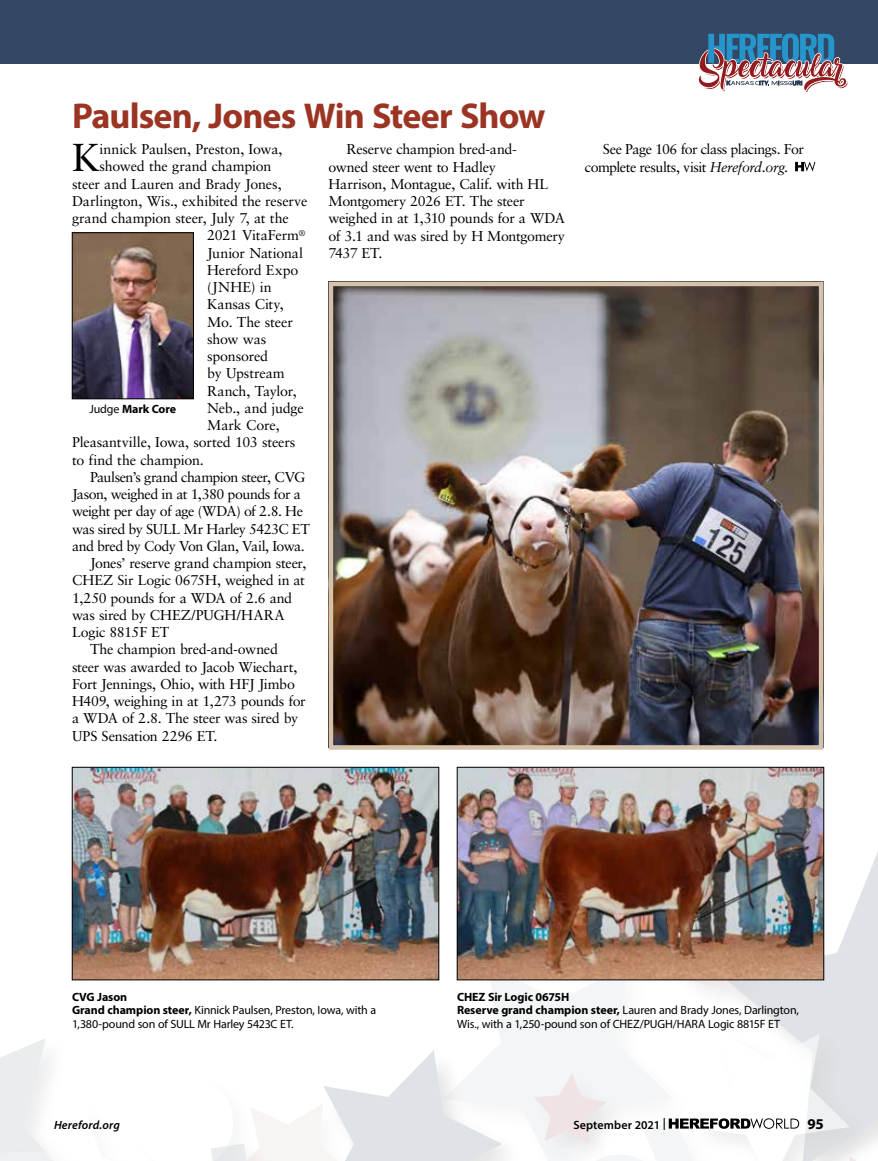
<style>
.page{position:relative;width:878px;height:1161px;background:#fff}
.page>*{position:absolute;margin:0;border:0;box-sizing:border-box;transform-origin:0 0}
.t1{font:39px "Sabon LT Pro";color:#000}
.t2{font:700 36px "Myriad Pro";letter-spacing:-.025em;color:#9c3423}
.t3{font:700 15px "Myriad Pro";color:#000}
.t4{font:14.25px/17.2px "Sabon LT Pro";letter-spacing:-.02em;color:#000}
.t5{font:14.25px/17.2px "Sabon LT Pro";letter-spacing:-.04em;color:#000}
.t6{font:12px/13.5px "Myriad Pro";letter-spacing:-.015em;color:#000}
.t7{font:600 12px "Myriad Pro";letter-spacing:.01em;color:#000}
.t8{font:700 12px "Myriad Pro";letter-spacing:-.005em;color:#000}
.t9{font:italic 600 12px "Myriad Pro";letter-spacing:.015em;color:#000}
.s1{font-style:italic}
.s2{font-weight:400}
.s3{font-weight:700}
</style>
<div class="page">
<div style="left:0;top:0;width:878px;height:64px;background:#324864"></div>
<svg style="left:698px;top:34px;width:149px;height:58px"></svg>
<svg style="left:724px;top:845px;width:154px;height:177px;fill:#dfe2e6"></svg>
<svg style="left:456px;top:964px;width:216px;height:74px;fill:#f4f5f6"></svg>
<img style="left:772px;top:1022px;width:106px;height:12px">
<svg style="left:0;top:1025px;width:502px;height:136px"></svg>
<img style="left:459px;top:769px;width:363px;height:209px">
<div style="left:457px;top:767px;width:367px;height:213px;border:1px solid #000"></div>
<img style="left:74px;top:769px;width:363px;height:209px">
<div style="left:72px;top:767px;width:367px;height:213px;border:1px solid #000"></div>
<svg style="left:795px;top:162px;width:20px;height:9px"></svg>
<img style="left:74px;top:235px;width:118px;height:162px">
<div style="left:72px;top:233px;width:122px;height:166px;border:1px solid #000"></div>
<img style="left:333px;top:287px;width:485px;height:458px">
<div style="left:328px;top:282px;width:495px;height:468px;border:4px solid #d4c2ab"></div>
<svg style="left:534px;top:1034px;width:344px;height:127px"></svg>
<h2 class="t2" style="left:72px;top:92px;width:475px">Paulsen, Jones Win Steer Show</h2>
<h1 class="t1" style="left:72px;top:133px;width:30px">K</h1>
<p class="t4" style="left:99px;top:140px;width:184px">innick Paulsen, Preston, Iowa,</p>
<p class="t4" style="left:328px;top:140px;width:238px;text-indent:18px">Reserve champion bred-and-<br>owned steer went to Hadley<br>Harrison, Montague, Calif. with HL<br>Montgomery 2026 ET. The steer weighed in at 1,310 pounds for a WDA of 3.1 and was sired by H Montgomery<br>7437 ET.</p>
<p class="t5" style="left:585px;top:140px;width:220px;text-indent:18px">See Page 106 for class placings. For complete results, visit <span class="s1">Hereford.org</span>.</p>
<p class="t4" style="left:99px;top:157px;width:173px">showed the grand champion</p>
<p class="t4" style="left:72px;top:175px;width:211px">steer and Lauren and Brady Jones,</p>
<p class="t4" style="left:72px;top:192px;width:237px">Darlington, Wis., exhibited the reserve</p>
<p class="t4" style="left:72px;top:209px;width:218px">grand champion steer, July 7, at the</p>
<p class="t4" style="left:207px;top:226px;width:100px">2021 VitaFerm<sup>®</sup></p>
<p class="t4" style="left:207px;top:244px;width:97px">Junior National</p>
<p class="t4" style="left:207px;top:261px;width:93px">Hereford Expo</p>
<p class="t4" style="left:207px;top:278px;width:66px">(JNHE) in</p>
<p class="t4" style="left:207px;top:295px;width:78px">Kansas City,</p>
<p class="t4" style="left:207px;top:313px;width:87px">Mo. The steer</p>
<p class="t4" style="left:207px;top:330px;width:61px">show was</p>
<p class="t4" style="left:207px;top:347px;width:63px">sponsored</p>
<p class="t4" style="left:207px;top:364px;width:79px">by Upstream</p>
<p class="t4" style="left:207px;top:382px;width:91px">Ranch, Taylor,</p>
<p class="t4" style="left:207px;top:399px;width:98px">Neb., and judge</p>
<p class="t4" style="left:207px;top:416px;width:74px">Mark Core,</p>
<p class="t4" style="left:72px;top:433px;width:225px">Pleasantville, Iowa, sorted 103 steers</p>
<p class="t4" style="left:72px;top:451px;width:133px">to find the champion.</p>
<p class="t4" style="left:90px;top:468px;width:216px">Paulsen’s grand champion steer, CVG</p>
<p class="t5" style="left:72px;top:485px;width:230px">Jason, weighed in at 1,380 pounds for a</p>
<p class="t5" style="left:72px;top:502px;width:232px">weight per day of age (WDA) of 2.8. He</p>
<p class="t4" style="left:72px;top:520px;width:239px">was sired by SULL Mr Harley 5423C ET</p>
<p class="t5" style="left:72px;top:537px;width:234px">and bred by Cody Von Glan, Vail, Iowa.</p>
<p class="t4" style="left:90px;top:554px;width:218px">Jones’ reserve grand champion steer,</p>
<p class="t4" style="left:72px;top:571px;width:234px">CHEZ Sir Logic 0675H, weighed in at</p>
<p class="t4" style="left:72px;top:589px;width:222px">1,250 pounds for a WDA of 2.6 and</p>
<p class="t4" style="left:72px;top:606px;width:214px">was sired by CHEZ/PUGH/HARA</p>
<p class="t4" style="left:72px;top:623px;width:99px">Logic 8815F ET</p>
<p class="t4" style="left:90px;top:641px;width:189px">The champion bred-and-owned</p>
<p class="t4" style="left:72px;top:658px;width:227px">steer was awarded to Jacob Wiechart,</p>
<p class="t4" style="left:72px;top:675px;width:224px">Fort Jennings, Ohio, with HFJ Jimbo</p>
<p class="t4" style="left:72px;top:692px;width:235px">H409, weighing in at 1,273 pounds for</p>
<p class="t4" style="left:72px;top:710px;width:228px">a WDA of 2.8. The steer was sired by</p>
<p class="t4" style="left:72px;top:727px;width:147px">UPS Sensation 2296 ET.</p>
<p class="t8" style="left:89px;top:401px;width:88px"><span class="s2">Judge</span> Mark Core</p>
<p class="t6" style="left:72px;top:990px;width:306px"><span class="s3">CVG Jason<br>Grand champion steer,</span> Kinnick Paulsen, Preston, Iowa, with a<br>1,380-pound son of SULL Mr Harley 5423C ET.</p>
<p class="t6" style="left:457px;top:990px;width:343px"><span class="s3">CHEZ Sir Logic 0675H<br>Reserve grand champion steer,</span> Lauren and Brady Jones, Darlington,<br>Wis., with a 1,250-pound son of CHEZ/PUGH/HARA Logic 8815F ET</p>
<p class="t9" style="left:54px;top:1117px;width:67px">Hereford.org</p>
<p class="t7" style="left:573px;top:1117px;width:94px">September 2021 |</p>
<p class="t3" style="left:807px;top:1114px;width:18px">95</p>
</div>
